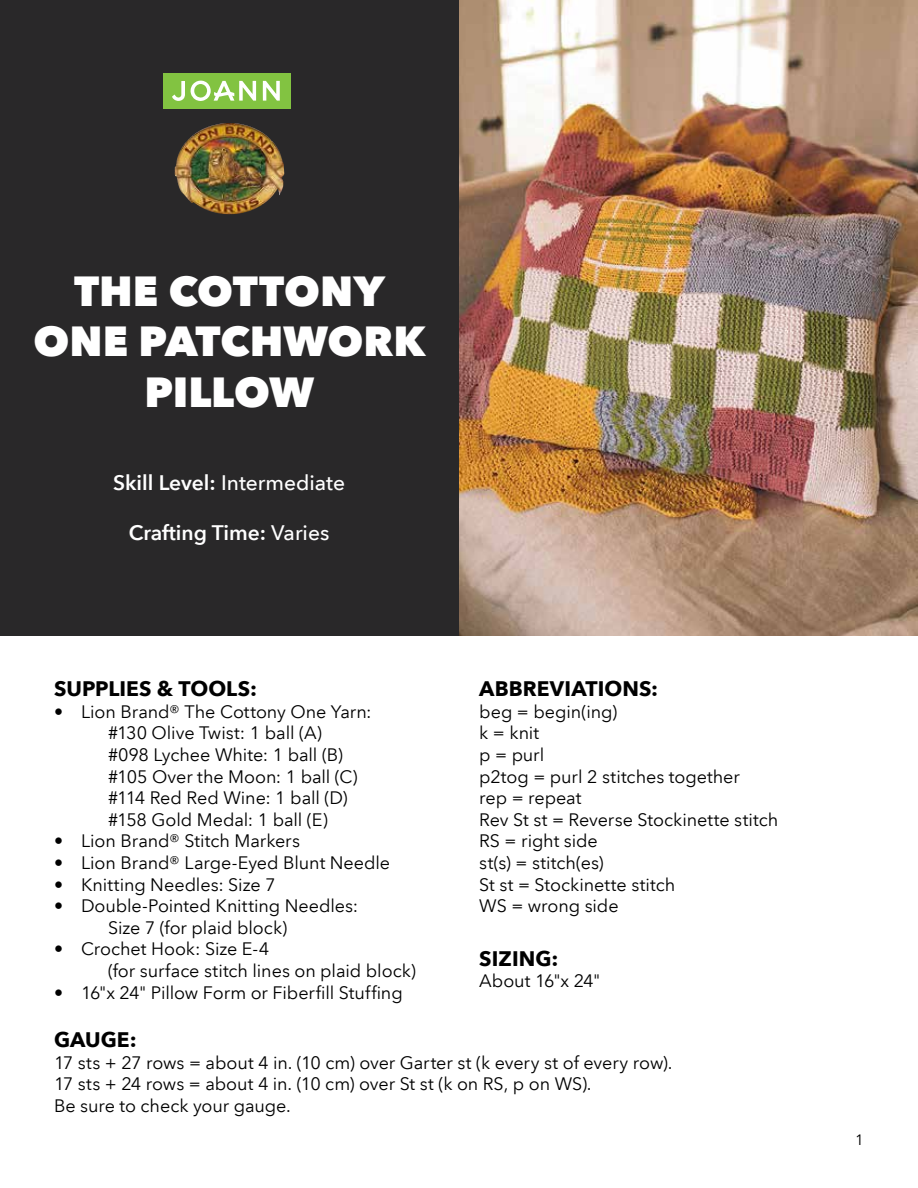
<style>
.page{position:relative;width:918px;height:1188px;background:#fff}
.page>*{position:absolute;margin:0;border:0;box-sizing:border-box;transform-origin:0 0}
.t1{font:800 42px/50.4px "Avenir Next LT Pro";color:#fff;text-align:center}
.t2{font:700 21px "Avenir Next LT Pro";letter-spacing:.005em;color:#000}
.t3{font:500 21px "Avenir Next LT Pro";color:#fff}
.t4{font:600 21px "Avenir Next LT Pro";color:#fff}
.t5{font:18px/21.6px "Avenir Next LT Pro";letter-spacing:-.005em;color:#000}
.t6{font:15px "Avenir Next LT Pro";color:#000}
.s1{font-weight:600}
.s2{font-weight:500}
</style>
<div class="page">
<div style="left:0;top:0;width:459px;height:635px;background:#292829"></div>
<div style="left:163px;top:73px;width:127px;height:36px;background:#82c341"></div>
<svg style="left:263px;top:81px;width:17px;height:20px"></svg>
<svg style="left:191px;top:81px;width:65px;height:20px"></svg>
<svg style="left:172px;top:81px;width:13px;height:20px"></svg>
<img style="left:459px;top:0;width:459px;height:635px">
<img style="left:175px;top:123px;width:53px;height:65px">
<p class="t1" style="left:34px;top:266px;width:393px">THE COTTONY<br>ONE PATCHWORK<br>PILLOW</p>
<p class="t3" style="left:113px;top:470px;width:234px"><span class="s1">Skill Level:</span> Intermediate</p>
<p class="t4" style="left:129px;top:520px;width:202px">Crafting Time: <span class="s2">Varies</span></p>
<p class="t2" style="left:54px;top:676px;width:204px">SUPPLIES &amp; TOOLS:</p>
<p class="t5" style="left:54px;top:701px;width:319px">• Lion Brand® The Cottony One Yarn:</p>
<p class="t5" style="left:108px;top:722px;width:215px">#130 Olive Twist: 1 ball (A)</p>
<p class="t5" style="left:108px;top:744px;width:237px">#098 Lychee White: 1 ball (B)</p>
<p class="t5" style="left:108px;top:766px;width:251px">#105 Over the Moon: 1 ball (C)</p>
<p class="t5" style="left:108px;top:787px;width:241px">#114 Red Red Wine: 1 ball (D)</p>
<p class="t5" style="left:108px;top:809px;width:221px">#158 Gold Medal: 1 ball (E)</p>
<p class="t5" style="left:54px;top:830px;width:248px">• Lion Brand® Stitch Markers</p>
<p class="t5" style="left:54px;top:852px;width:338px">• Lion Brand® Large-Eyed Blunt Needle</p>
<p class="t5" style="left:54px;top:874px;width:223px">• Knitting Needles: Size 7</p>
<p class="t5" style="left:108px;top:895px;width:252px;text-indent:-54px">• Double-Pointed Knitting Needles:<br>Size 7 (for plaid block)</p>
<p class="t5" style="left:108px;top:938px;width:309px;text-indent:-54px">• Crochet Hook: Size E-4<br>(for surface stitch lines on plaid block)</p>
<p class="t5" style="left:54px;top:982px;width:350px">• 16"x 24" Pillow Form or Fiberfill Stuffing</p>
<p class="t2" style="left:479px;top:676px;width:180px">ABBREVIATIONS:</p>
<p class="t5" style="left:479px;top:701px;width:140px">beg = begin(ing)</p>
<p class="t5" style="left:479px;top:722px;width:62px">k = knit</p>
<p class="t5" style="left:479px;top:744px;width:67px">p = purl</p>
<p class="t5" style="left:479px;top:766px;width:262px">p2tog = purl 2 stitches together</p>
<p class="t5" style="left:479px;top:787px;width:104px">rep = repeat</p>
<p class="t5" style="left:479px;top:809px;width:301px">Rev St st = Reverse Stockinette stitch</p>
<p class="t5" style="left:479px;top:830px;width:120px">RS = right side</p>
<p class="t5" style="left:479px;top:852px;width:126px">st(s) = stitch(es)</p>
<p class="t5" style="left:479px;top:874px;width:198px">St st = Stockinette stitch</p>
<p class="t5" style="left:479px;top:895px;width:141px">WS = wrong side</p>
<p class="t2" style="left:479px;top:945px;width:81px">SIZING:</p>
<p class="t5" style="left:479px;top:970px;width:123px">About 16"x 24"</p>
<p class="t2" style="left:54px;top:1027px;width:84px">GAUGE:</p>
<p class="t5" style="left:54px;top:1052px;width:620px">17 sts + 27 rows = about 4 in. (10 cm) over Garter st (k every st of every row).</p>
<p class="t5" style="left:54px;top:1073px;width:539px">17 sts + 24 rows = about 4 in. (10 cm) over St st (k on RS, p on WS).</p>
<p class="t5" style="left:54px;top:1095px;width:238px">Be sure to check your gauge.</p>
<p class="t6" style="left:855px;top:1131px;width:10px">1</p>
</div>
